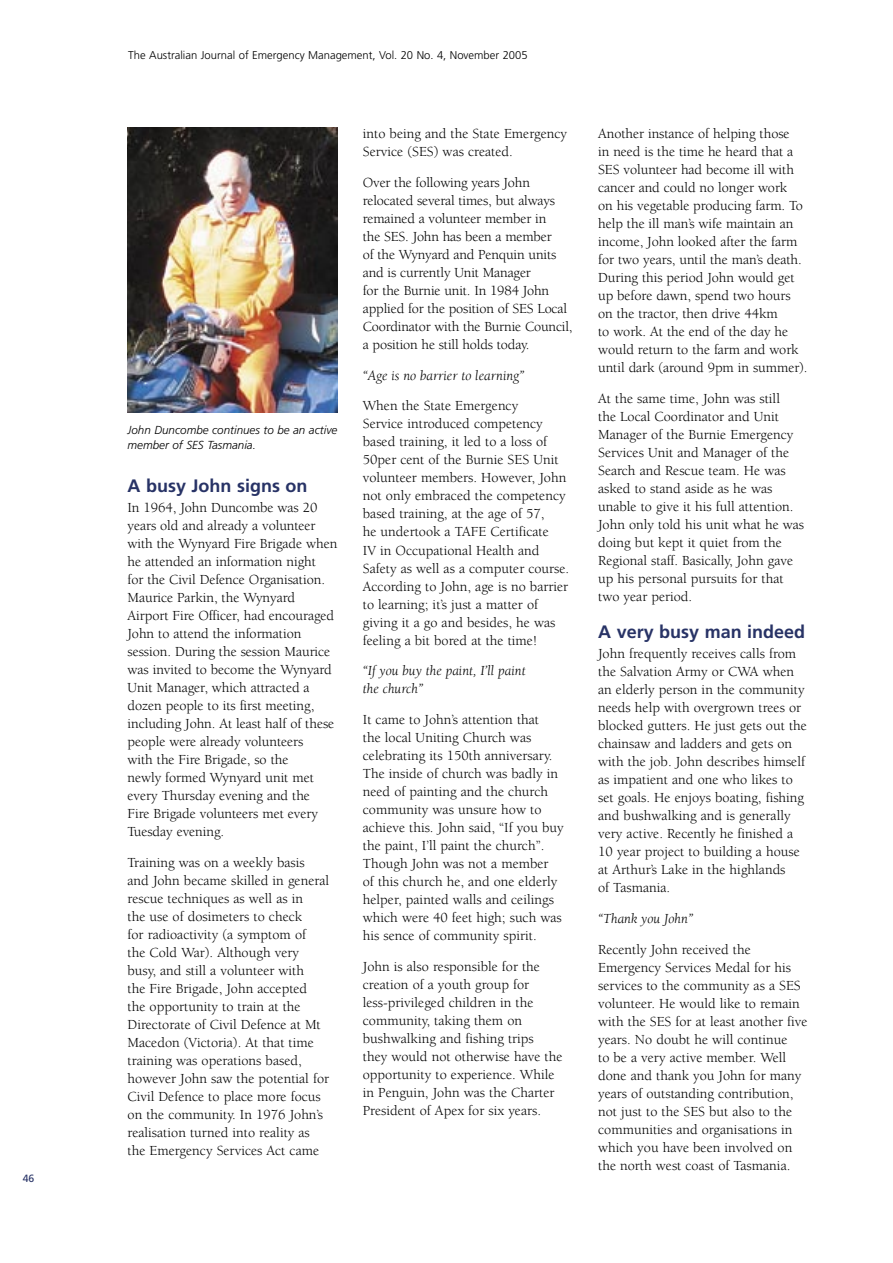
<style>
.page{position:relative;width:893px;height:1263px;background:#fff}
.page>*{position:absolute;margin:0;border:0;box-sizing:border-box;transform-origin:0 0}
.t1{font:700 18px "Frutiger";color:#283366}
.body{font:14.25px/18px "Berkeley";color:#000}
.Body_no{font:14.25px/18px "Berkeley";letter-spacing:-.005em;color:#000}
.body-2{font:italic 14.25px/18px "Berkeley";color:#000}
.captions{font:italic 300 11.7px/15px "Frutiger";color:#000}
.t2{font:300 11.25px "Frutiger";color:#000}
.t3{font:10.5px "Frutiger";color:#283366}
</style>
<div class="page">
<img style="left:128px;top:128px;width:209px;height:284px">
<p class="t3" style="left:23px;top:1172px;width:13px">46</p>
<p class="t2" style="left:128px;top:49px;width:401px">The Australian Journal of Emergency Management, Vol. 20 No. 4, November 2005</p>
<p class="captions" style="left:128px;top:423px;width:211px">John Duncombe continues to be an active member of SES Tasmania.</p>
<p class="t1" style="left:128px;top:475px;width:181px">A busy John signs on</p>
<p class="Body_no" style="left:128px;top:499px;width:211px">In 1964, John Duncombe was 20 years old and already a volunteer with the Wynyard Fire Brigade when he attended an information night<br>for the Civil Defence Organisation.<br>Maurice Parkin, the Wynyard<br>Airport Fire Officer, had encouraged<br>John to attend the information session. During the session Maurice was invited to become the Wynyard<br>Unit Manager, which attracted a dozen people to its first meeting, including John. At least half of these people were already volunteers<br>with the Fire Brigade, so the<br>newly formed Wynyard unit met every Thursday evening and the<br>Fire Brigade volunteers met every<br>Tuesday evening.</p>
<p class="body" style="left:128px;top:854px;width:203px">Training was on a weekly basis and John became skilled in general rescue techniques as well as in<br>the use of dosimeters to check<br>for radioactivity (a symptom of<br>the Cold War). Although very busy, and still a volunteer with<br>the Fire Brigade, John accepted<br>the opportunity to train at the<br>Directorate of Civil Defence at Mt<br>Macedon (Victoria). At that time training was operations based, however John saw the potential for<br>Civil Defence to place more focus on the community. In 1976 John’s realisation turned into reality as the Emergency Services Act came</p>
<p class="body" style="left:363px;top:125px;width:206px">into being and the State Emergency<br>Service (SES) was created.</p>
<p class="body" style="left:363px;top:174px;width:211px">Over the following years John relocated several times, but always remained a volunteer member in<br>the SES. John has been a member<br>of the Wynyard and Penquin units and is currently Unit Manager<br>for the Burnie unit. In 1984 John applied for the position of SES Local<br>Coordinator with the Burnie Council, a position he still holds today.</p>
<p class="body-2" style="left:363px;top:367px;width:163px">“Age is no barrier to learning”</p>
<p class="body" style="left:363px;top:397px;width:208px">When the State Emergency<br>Service introduced competency based training, it led to a loss of<br>50per cent of the Burnie SES Unit volunteer members. However, John not only embraced the competency based training, at the age of 57,<br>he undertook a TAFE Certificate<br>IV in Occupational Health and<br>Safety as well as a computer course.<br>According to John, age is no barrier to learning; it’s just a matter of giving it a go and besides, he was feeling a bit bored at the time!</p>
<p class="body-2" style="left:363px;top:662px;width:164px">“If you buy the paint, I’ll paint the church”</p>
<p class="body" style="left:363px;top:711px;width:202px">It came to John’s attention that<br>the local Uniting Church was celebrating its 150th anniversary.<br>The inside of church was badly in need of painting and the church community was unsure how to achieve this. John said, “If you buy the paint, I’ll paint the church”.<br>Though John was not a member<br>of this church he, and one elderly helper, painted walls and ceilings which were 40 feet high; such was his sence of community spirit.</p>
<p class="body" style="left:363px;top:958px;width:201px">John is also responsible for the creation of a youth group for less-privileged children in the community, taking them on bushwalking and fishing trips<br>they would not otherwise have the opportunity to experience. While in Penguin, John was the Charter<br>President of Apex for six years.</p>
<p class="body" style="left:598px;top:125px;width:211px">Another instance of helping those<br>in need is the time he heard that a<br>SES volunteer had become ill with cancer and could no longer work<br>on his vegetable producing farm. To help the ill man’s wife maintain an income, John looked after the farm for two years, until the man’s death.<br>During this period John would get up before dawn, spend two hours on the tractor, then drive 44km<br>to work. At the end of the day he would return to the farm and work until dark (around 9pm in summer).</p>
<p class="body" style="left:598px;top:390px;width:207px">At the same time, John was still<br>the Local Coordinator and Unit<br>Manager of the Burnie Emergency<br>Services Unit and Manager of the<br>Search and Rescue team. He was asked to stand aside as he was unable to give it his full attention.<br>John only told his unit what he was doing but kept it quiet from the<br>Regional staff. Basically, John gave up his personal pursuits for that two year period.</p>
<p class="t1" style="left:598px;top:621px;width:209px">A very busy man indeed</p>
<p class="Body_no" style="left:598px;top:645px;width:210px">John frequently receives calls from the Salvation Army or CWA when an elderly person in the community needs help with overgrown trees or blocked gutters. He just gets out the chainsaw and ladders and gets on with the job. John describes himself as impatient and one who likes to set goals. He enjoys boating, fishing and bushwalking and is generally very active. Recently he finished a<br>10 year project to building a house at Arthur’s Lake in the highlands<br>of Tasmania.</p>
<p class="body-2" style="left:598px;top:910px;width:96px">“Thank you John”</p>
<p class="body" style="left:598px;top:941px;width:211px">Recently John received the<br>Emergency Services Medal for his services to the community as a SES volunteer. He would like to remain with the SES for at least another five years. No doubt he will continue<br>to be a very active member. Well done and thank you John for many years of outstanding contribution, not just to the SES but also to the communities and organisations in which you have been involved on the north west coast of Tasmania.</p>
</div>
